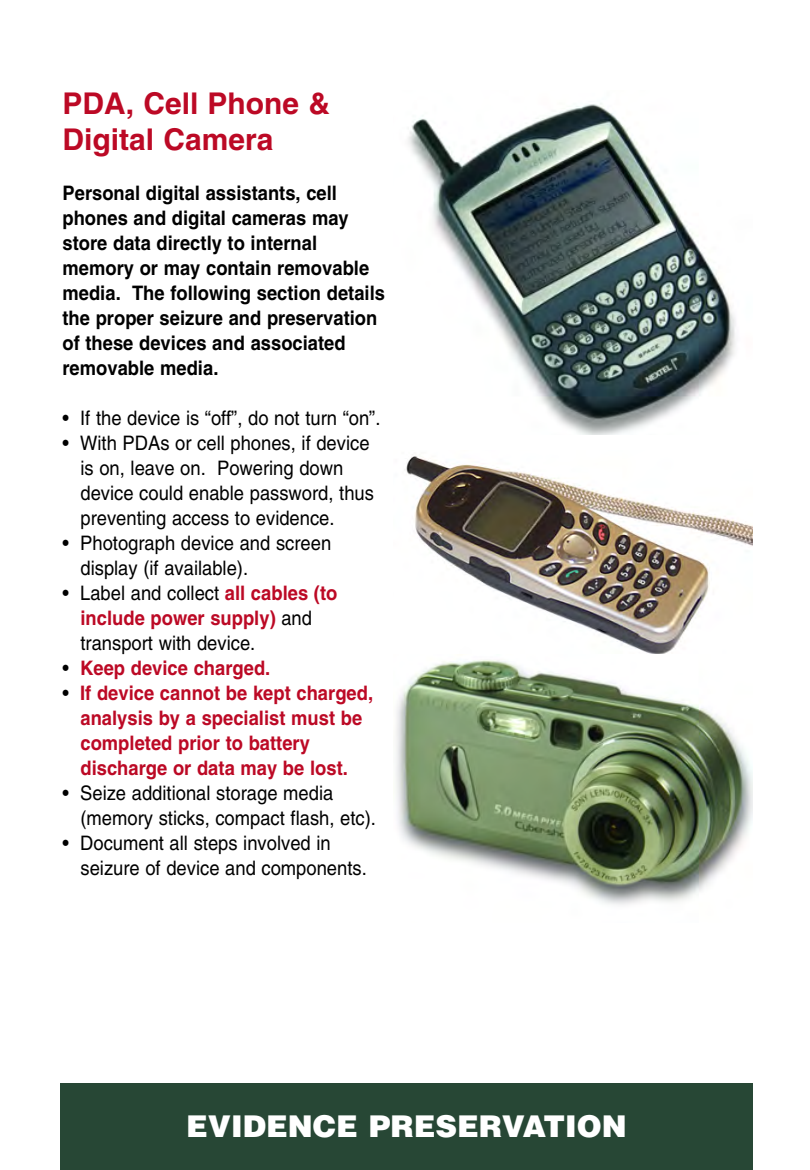
<style>
.page{position:relative;width:810px;height:1170px;background:#fff}
.page>*{position:absolute;margin:0;border:0;box-sizing:border-box;transform-origin:0 0}
.t1{font:700 30px/36px "Helvetica";color:#bc0925}
.t2{font:900 30px "Helvetica";color:#fff}
.t3{font:20px/25px "Helvetica";color:#000;scale:.92 1}
.t4{font:700 20px/25px "Helvetica";color:#000;scale:.92 1}
.t5{font:700 20px/25px "Helvetica";color:#bc0925;scale:.92 1}
.s1{font-weight:700;color:#bc0925}
.s2{font-weight:400;color:#000}
</style>
<div class="page">
<img style="left:406px;top:454px;width:347px;height:200px">
<div style="left:60px;top:1083px;width:693px;height:87px;background:#274735"></div>
<img style="left:408px;top:103px;width:328px;height:332px">
<img style="left:396px;top:660px;width:357px;height:245px">
<h1 class="t1" style="left:62px;top:88px;width:269px">PDA, Cell Phone &amp;<br>Digital Camera</h1>
<p class="t4" style="left:62px;top:182px;width:352px">Personal digital assistants, cell phones and digital cameras may store data directly to internal memory or may contain removable media. The following section details the proper seizure and preservation of these devices and associated removable media.</p>
<p class="t3" style="left:62px;top:408px;width:347px">• If the device is “off”, do not turn “on”.</p>
<p class="t3" style="left:80px;top:433px;width:321px;text-indent:-18px">• With PDAs or cell phones, if device is on, leave on. Powering down device could enable password, thus preventing access to evidence.</p>
<p class="t3" style="left:80px;top:533px;width:274px;text-indent:-18px">• Photograph device and screen display (if available).</p>
<p class="t3" style="left:81px;top:583px;width:281px;text-indent:-18px">• Label and collect <span class="s1">all cables (to include power supply)</span> and transport with device.</p>
<p class="t5" style="left:63px;top:657px;width:227px"><span class="s2">•</span> Keep device charged.</p>
<p class="t5" style="left:80px;top:682px;width:320px;text-indent:-18px"><span class="s2">•</span> If device cannot be kept charged, analysis by a specialist must be completed prior to battery discharge or data may be lost.</p>
<p class="t3" style="left:81px;top:783px;width:323px;text-indent:-18px">• Seize additional storage media (memory sticks, compact flash, etc).</p>
<p class="t3" style="left:81px;top:833px;width:313px;text-indent:-18px">• Document all steps involved in seizure of device and components.</p>
<h1 class="t2" style="left:186px;top:1109px;width:442px">EVIDENCE PRESERVATION</h1>
</div>
